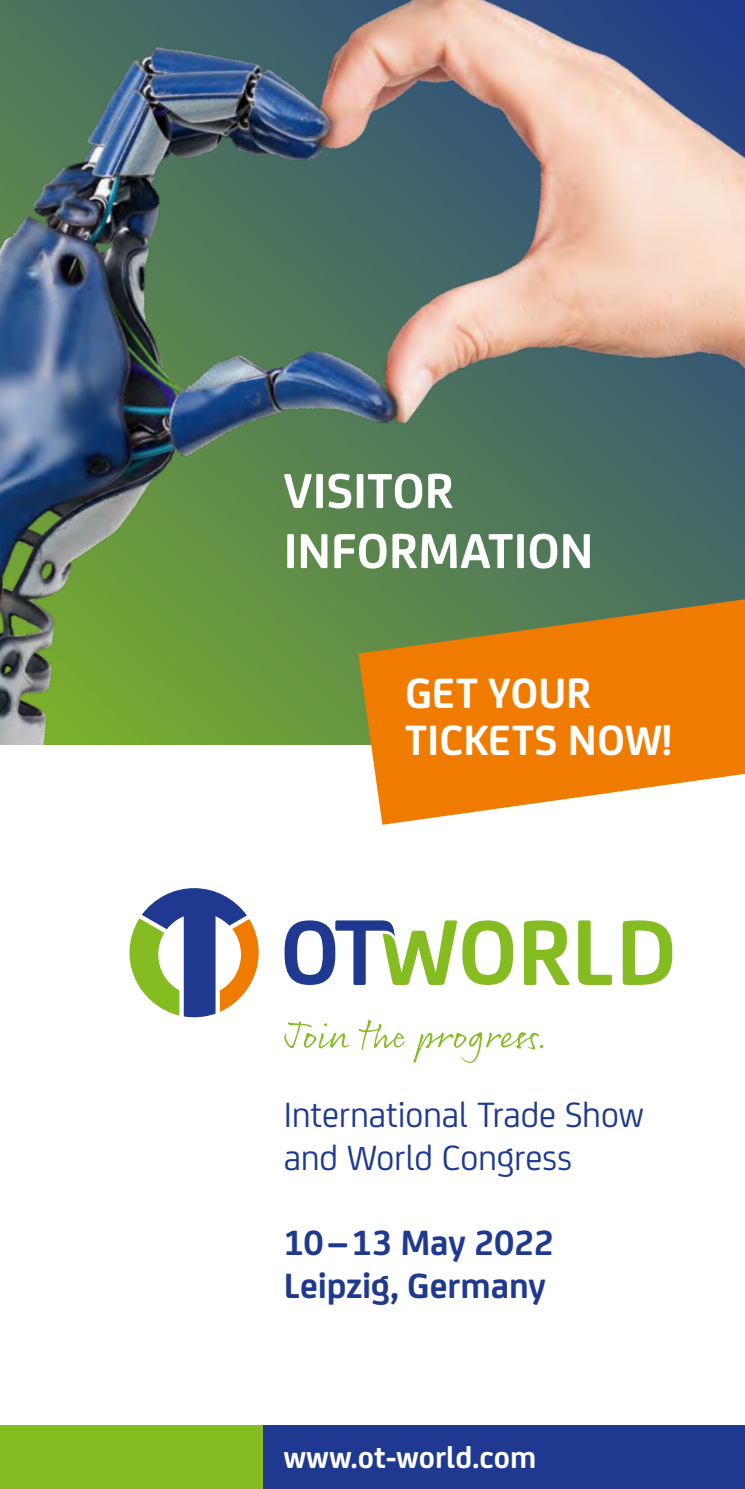
<style>
.page{position:relative;width:745px;height:1489px;background:#fff}
.page>*{position:absolute;margin:0;border:0;box-sizing:border-box;transform-origin:0 0}
.t1{font:700 52.5px/60px "FS Joey";letter-spacing:-.005em;color:#fff}
.t2{font:700 45.25px/47.5px "FS Joey";color:#fff}
.t3{font:37.5px/42.5px "FS Joey";letter-spacing:-.005em;color:#1e398f}
.t4{font:700 37.5px/42.5px "FS Joey";letter-spacing:-.005em;color:#1e398f}
.t5{font:700 32.5px "FS Joey";color:#fff}
</style>
<div class="page">
<div style="left:262px;top:1424px;width:482px;height:64px;background:#1e398f"></div>
<div style="left:0;top:1424px;width:262px;height:64px;background:#85bc22"></div>
<img style="left:0;top:0;width:744px;height:744px">
<svg style="left:523px;top:920px;width:46px;height:64px"></svg>
<svg style="left:622px;top:920px;width:49px;height:65px"></svg>
<svg style="left:578px;top:920px;width:33px;height:64px"></svg>
<svg style="left:284px;top:920px;width:229px;height:64px"></svg>
<svg style="left:129px;top:888px;width:129px;height:129px"></svg>
<svg style="left:284px;top:1019px;width:259px;height:44px"></svg>
<svg style="left:358px;top:599px;width:386px;height:225px;background:#dd8c28"></svg>
<h1 class="t1" style="left:283px;top:457px;width:311px">VISITOR<br>INFORMATION</h1>
<p class="t2" style="left:405px;top:665px;width:268px">GET YOUR<br>TICKETS NOW!</p>
<p class="t3" style="left:283px;top:1091px;width:361px">International Trade Show and World Congress</p>
<p class="t4" style="left:283px;top:1218px;width:271px">10–13 May 2022<br>Leipzig, Germany</p>
<p class="t5" style="left:283px;top:1432px;width:254px">www.ot-world.com</p>
</div>
